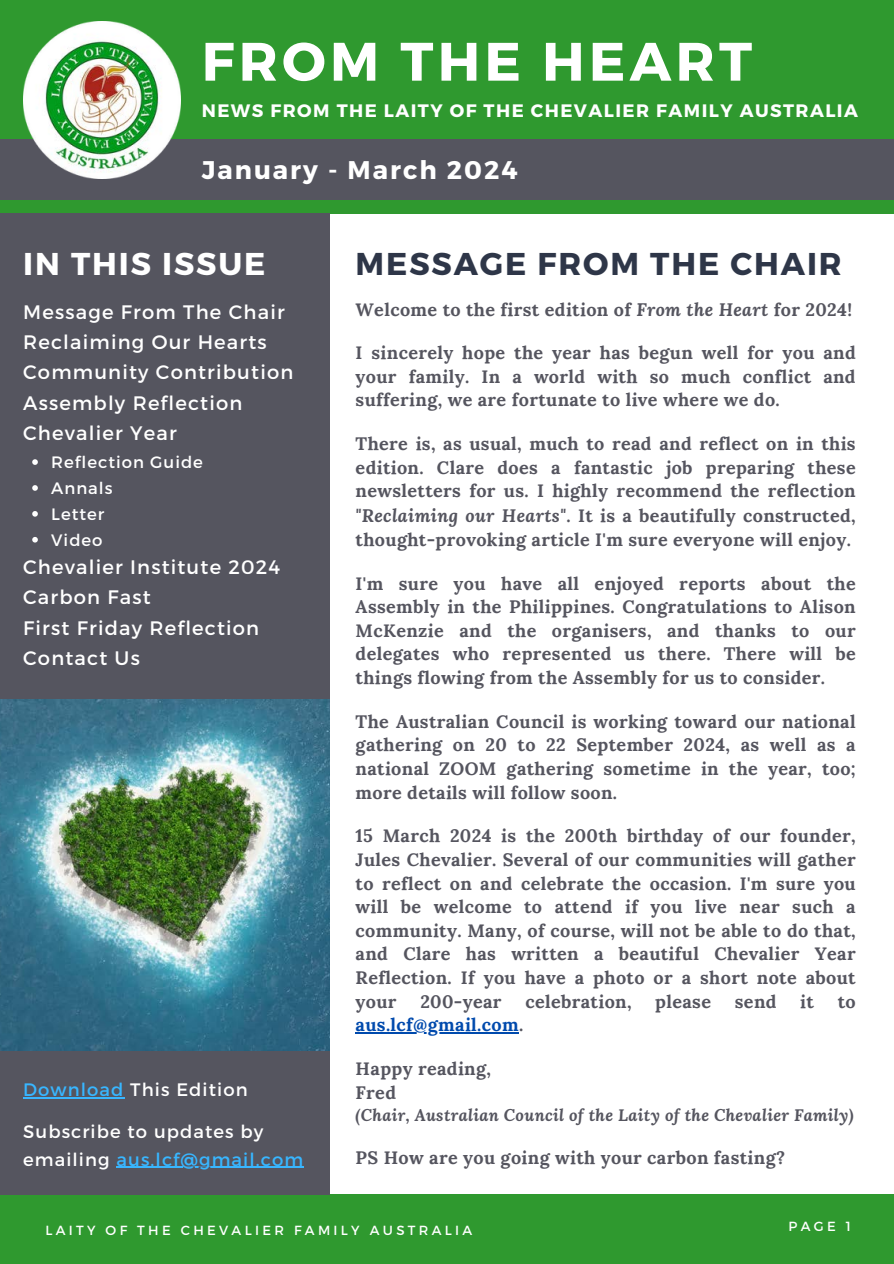
<style>
.page{position:relative;width:894px;height:1264px;background:#fff}
.page>*{position:absolute;margin:0;border:0;box-sizing:border-box;transform-origin:0 0}
.t1{font:700 54px "Montserrat";letter-spacing:.08em;color:#fff}
.t2{font:700 31.5px "Montserrat";letter-spacing:.06em;color:#2e3648}
.t3{font:700 31.5px "Montserrat";letter-spacing:.06em;color:#fff}
.t4{font:700 25.5px "Montserrat";letter-spacing:.08em;color:#fff}
.t5{font:19.5px/30.3px "Montserrat";letter-spacing:.06em;color:#fff}
.t6{font:700 18px/23.7px "Lora";letter-spacing:.02em;color:#55555f;text-align:justify}
.t7{font:18px/28px "Montserrat";letter-spacing:.06em;color:#fff}
.t8{font:700 18px "Montserrat";letter-spacing:.08em;color:#fff}
.t9{font:700 18px "Lora";letter-spacing:.02em;color:#004aad}
.t10{font:italic 700 16.5px "Lora";letter-spacing:.02em;color:#55555f}
.t11{font:16.5px "Montserrat";letter-spacing:.06em;color:#fff}
.t12{font:13.2px "Montserrat";letter-spacing:.25em;color:#fff}
.s1{color:#38b6ff}
.s2{font-style:italic}
.s3{color:#55555f}
</style>
<div class="page">
<div style="left:0;top:1194px;width:893px;height:69px;background:#2f992f"></div>
<div style="left:0;top:0;width:893px;height:214px;background:#2f992f"></div>
<div style="left:0;top:140px;width:893px;height:60px;background:#55555f"></div>
<img style="left:23px;top:21px;width:158px;height:158px">
<div style="left:0;top:214px;width:330px;height:980px;background:#55555f"></div>
<img style="left:0;top:699px;width:330px;height:351px">
<svg style="left:32px;top:459px;width:6px;height:6px"></svg>
<svg style="left:32px;top:485px;width:6px;height:6px"></svg>
<svg style="left:32px;top:511px;width:6px;height:5px"></svg>
<svg style="left:32px;top:537px;width:6px;height:5px"></svg>
<hr style="left:355px;top:1032px;width:164px;height:1px;background:#004aad">
<hr style="left:23px;top:1097px;width:101px;height:1px;background:#38b6ff">
<hr style="left:116px;top:1166px;width:188px;height:1px;background:#38b6ff">
<p class="t1" style="left:202px;top:26px;width:551px">FROM THE HEART</p>
<p class="t8" style="left:202px;top:98px;width:657px">NEWS FROM THE LAITY OF THE CHEVALIER FAMILY AUSTRALIA</p>
<p class="t4" style="left:202px;top:153px;width:317px">January - March 2024</p>
<p class="t3" style="left:23px;top:243px;width:244px">IN THIS ISSUE</p>
<h6 class="t5" style="left:23px;top:295px;width:271px">Message From The Chair<br>Reclaiming Our Hearts<br>Community Contribution<br>Assembly Reflection<br>Chevalier Year</h6>
<p class="t11" style="left:51px;top:451px;width:153px">Reflection Guide</p>
<h6 class="t11" style="left:51px;top:477px;width:63px">Annals</h6>
<h6 class="t11" style="left:51px;top:503px;width:55px">Letter</h6>
<h2 class="t11" style="left:51px;top:529px;width:53px">Video</h2>
<h5 class="t5" style="left:23px;top:551px;width:258px">Chevalier Institute 2024<br>Carbon Fast<br>First Friday Reflection<br>Contact Us</h5>
<p class="t7" style="left:23px;top:1075px;width:226px"><span class="s1">Download</span> This Edition</p>
<p class="t7" style="left:23px;top:1116px;width:281px">Subscribe to updates by emailing <span class="s1">aus.lcf@gmail.com</span></p>
<h2 class="t2" style="left:355px;top:243px;width:487px">MESSAGE FROM THE CHAIR</h2>
<h6 class="t6" style="left:355px;top:297px;width:498px">Welcome to the first edition of <span class="s2">From the Heart</span> for 2024!</h6>
<h5 class="t6" style="left:355px;top:341px;width:501px">I sincerely hope the year has begun well for you and your family. In a world with so much conflict and suffering, we are fortunate to live where we do.</h5>
<h5 class="t6" style="left:355px;top:431px;width:501px">There is, as usual, much to read and reflect on in this edition. Clare does a fantastic job preparing these newsletters for us. I highly recommend the reflection <span class="s2">"Reclaiming our Hearts"</span>. It is a beautifully constructed, thought-provoking article I'm sure everyone will enjoy.</h5>
<h5 class="t6" style="left:355px;top:571px;width:501px">I'm sure you have all enjoyed reports about the Assembly in the Philippines. Congratulations to Alison McKenzie and the organisers, and thanks to our delegates who represented us there. There will be things flowing from the Assembly for us to consider.</h5>
<h5 class="t6" style="left:355px;top:709px;width:501px">The Australian Council is working toward our national gathering on 20 to 22 September 2024, as well as a national ZOOM gathering sometime in the year, too; more details will follow soon.</h5>
<h5 class="t6" style="left:355px;top:823px;width:501px">15 March 2024 is the 200th birthday of our founder, Jules Chevalier. Several of our communities will gather to reflect on and celebrate the occasion. I'm sure you will be welcome to attend if you live near such a community. Many, of course, will not be able to do that, and Clare has written a beautiful Chevalier Year Reflection. If you have a photo or a short note about your</h5>
<h5 class="t6" style="left:420px;top:989px;width:83px">200-year</h5>
<h5 class="t6" style="left:525px;top:989px;width:108px">celebration,</h5>
<h5 class="t6" style="left:655px;top:989px;width:57px">please</h5>
<h5 class="t6" style="left:734px;top:989px;width:43px">send</h5>
<h5 class="t6" style="left:800px;top:989px;width:15px">it</h5>
<h5 class="t6" style="left:837px;top:989px;width:19px">to</h5>
<p class="t9" style="left:355px;top:1013px;width:169px">aus.lcf@gmail.com<span class="s3">.</span></p>
<p class="t6" style="left:355px;top:1056px;width:137px">Happy reading,</p>
<p class="t6" style="left:355px;top:1080px;width:42px">Fred</p>
<h5 class="t10" style="left:355px;top:1104px;width:499px">(Chair, Australian Council of the Laity of the Chevalier Family)</h5>
<p class="t6" style="left:355px;top:1145px;width:431px">PS How are you going with your carbon fasting?</p>
<p class="t12" style="left:45px;top:1221px;width:428px">LAITY OF THE CHEVALIER FAMILY AUSTRALIA</p>
<h1 class="t12" style="left:788px;top:1217px;width:64px">PAGE 1</h1>
</div>
